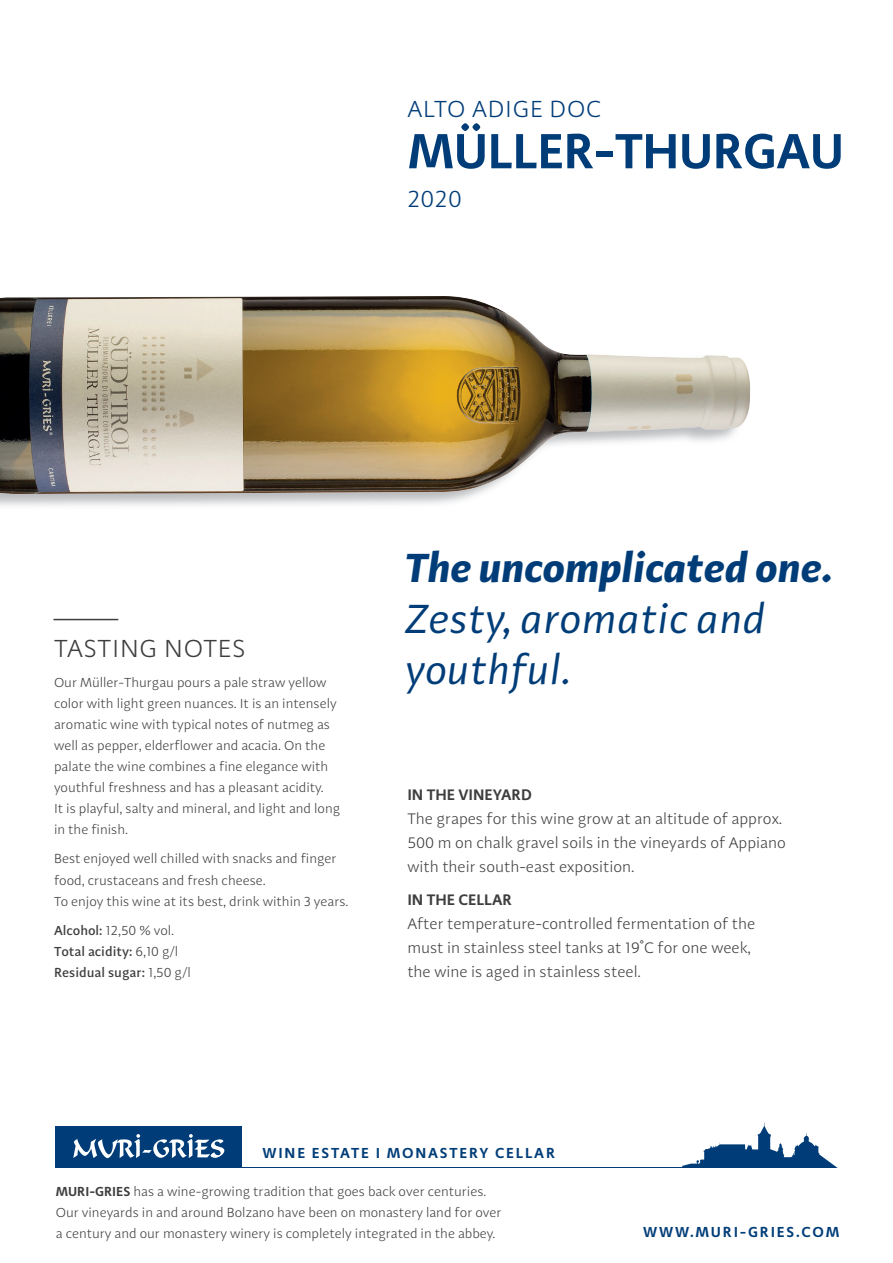
<style>
.page{position:relative;width:893px;height:1263px;background:#fff}
.page>*{position:absolute;margin:0;border:0;box-sizing:border-box;transform-origin:0 0}
.t1{font:600 51px "Adagio Sans";letter-spacing:-.01em;color:#003d78}
.t2{font:italic 42px/51px "Adagio Sans";color:#003d78}
.t3{font:italic 700 42px "Adagio Sans";color:#003d78}
.t4{font:300 25.5px "Adagio Sans";letter-spacing:.03em;color:#3e3e3f}
.t5{font:300 24px "Adagio Sans";letter-spacing:.03em;color:#003d78}
.t6{font:300 15.75px/24px "Adagio Sans";color:#3e3e3f}
.t7{font:600 15.75px "Adagio Sans";color:#3e3e3f}
.t8{font:600 15px "Adagio Sans";letter-spacing:.12em;color:#003d78}
.t9{font:300 13.5px/21px "Adagio Sans";color:#3e3e3f}
.t10{font:500 13.5px/21px "Adagio Sans";color:#3e3e3f}
.s1{font-weight:300}
.s2{font-weight:600}
</style>
<div class="page">
<svg style="left:682px;top:1122px;width:156px;height:46px"></svg>
<hr style="left:82px;top:1167px;width:746px;height:1px;background:#003d78">
<div style="left:56px;top:1127px;width:186px;height:41px;background:#003d78"></div>
<svg style="left:73px;top:1134px;width:151px;height:24px"></svg>
<img style="left:0;top:296px;width:751px;height:198px">
<hr style="left:54px;top:619px;width:64px;height:1px;background:#3e3e3f">
<h3 class="t5" style="left:407px;top:94px;width:195px">ALTO ADIGE DOC</h3>
<h1 class="t1" style="left:408px;top:118px;width:438px">MÜLLER-THURGAU</h1>
<h3 class="t5" style="left:407px;top:184px;width:56px">2020</h3>
<h3 class="t4" style="left:54px;top:633px;width:193px">TASTING NOTES</h3>
<p class="t9" style="left:54px;top:672px;width:288px">Our Müller-Thurgau pours a pale straw yellow color with light green nuances. It is an intensely aromatic wine with typical notes of nutmeg as well as pepper, elderflower and acacia. On the palate the wine combines a fine elegance with youthful freshness and has a pleasant acidity.<br>It is playful, salty and mineral, and light and long in the finish.</p>
<p class="t9" style="left:54px;top:848px;width:296px">Best enjoyed well chilled with snacks and finger food, crustaceans and fresh cheese.<br>To enjoy this wine at its best, drink within 3 years.</p>
<p class="t10" style="left:54px;top:920px;width:138px">Alcohol: <span class="s1">12,50 % vol.<br></span>Total acidity: <span class="s1">6,10 g/l<br></span>Residual sugar: <span class="s1">1,50 g/l</span></p>
<h2 class="t3" style="left:407px;top:540px;width:429px">The uncomplicated one.</h2>
<h2 class="t2" style="left:407px;top:594px;width:362px">Zesty, aromatic and youthful.</h2>
<p class="t7" style="left:407px;top:785px;width:126px">IN THE VINEYARD</p>
<p class="t6" style="left:407px;top:807px;width:380px">The grapes for this wine grow at an altitude of approx.<br>500 m on chalk gravel soils in the vineyards of Appiano with their south-east exposition.</p>
<p class="t7" style="left:407px;top:889px;width:106px">IN THE CELLAR</p>
<p class="t6" style="left:407px;top:912px;width:349px">After temperature-controlled fermentation of the must in stainless steel tanks at 19°C for one week, the wine is aged in stainless steel.</p>
<p class="t8" style="left:262px;top:1143px;width:294px">WINE ESTATE I MONASTERY CELLAR</p>
<p class="t9" style="left:56px;top:1181px;width:447px"><span class="s2">MURI-GRIES</span> has a wine-growing tradition that goes back over centuries.<br>Our vineyards in and around Bolzano have been on monastery land for over a century and our monastery winery is completely integrated in the abbey.</p>
<p class="t8" style="left:643px;top:1222px;width:198px">WWW.MURI-GRIES.COM</p>
</div>
